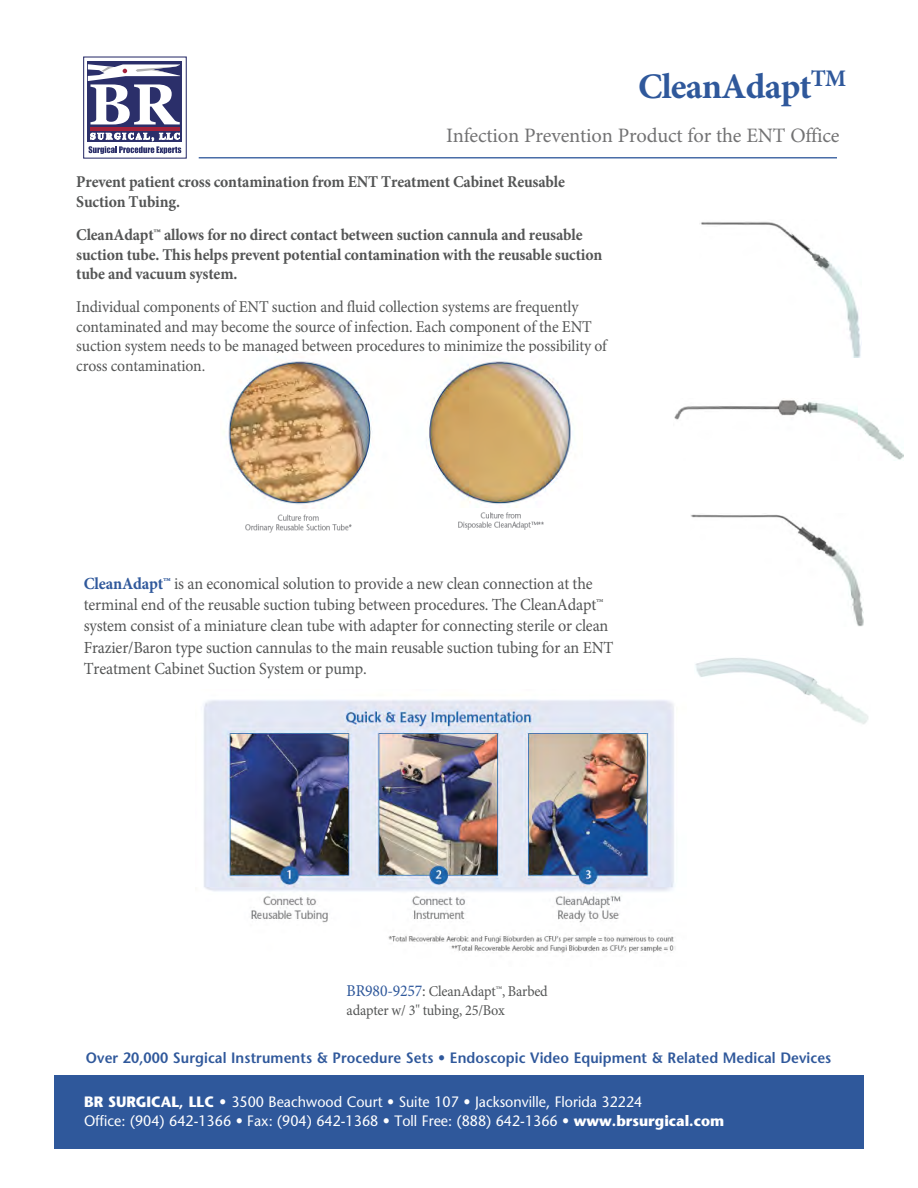
<style>
.page{position:relative;width:918px;height:1188px;background:#fff}
.page>*{position:absolute;margin:0;border:0;box-sizing:border-box;transform-origin:0 0}
.t1{font:700 36px "Minion Pro";letter-spacing:-.025em;color:#2f589b}
.t2{font:20.55px "Minion Pro";letter-spacing:-.01em;color:#727273}
.t3{font:16.95px/21.3px "Minion Pro";letter-spacing:-.01em;color:#545555;scale:.95 1}
.t4{font:700 16.5px/19.6px "Minion Pro";letter-spacing:-.01em;color:#545555;scale:.95 1}
.t5{font:16.5px/19.5px "Minion Pro";letter-spacing:-.01em;color:#545555;scale:.95 1}
.t6{font:15px "Stone Sans";color:#fff;scale:.95 1}
.t7{font:600 15px "Stone Sans";letter-spacing:.005em;color:#2f589b;scale:.95 1}
.t8{font:15px/18.8px "Minion Pro";letter-spacing:-.015em;color:#545555;scale:.95 1}
.s1{font-weight:700;color:#2f589b}
.s2{font-size:16.5px;color:#2f589b}
.s3{font-size:16.5px}
.s4{font-weight:700}
</style>
<div class="page">
<div style="left:83px;top:56px;width:104px;height:103px;border:1px solid #2b2f6a"></div>
<div style="left:88px;top:61px;width:94px;height:81px;background:linear-gradient(to right,#2b2f6a,#2b2f6a)"></div>
<hr style="left:90px;top:127px;width:90px;height:4px;background:#a4223b">
<svg style="left:88px;top:64px;width:92px;height:60px"></svg>
<svg style="left:88px;top:133px;width:93px;height:21px"></svg>
<hr style="left:199px;top:157px;width:638px;height:1px;background:#2f589b">
<div style="left:54px;top:1075px;width:809px;height:73px;background:#2f589b"></div>
<img style="left:695px;top:658px;width:173px;height:66px">
<img style="left:700px;top:221px;width:161px;height:136px">
<img style="left:674px;top:400px;width:229px;height:60px">
<img style="left:690px;top:514px;width:174px;height:112px">
<img style="left:224px;top:361px;width:348px;height:147px">
<img style="left:203px;top:700px;width:473px;height:253px">
<img style="left:245px;top:514px;width:107px;height:19px">
<img style="left:458px;top:512px;width:86px;height:18px">
<p class="t1" style="left:638px;top:61px;width:210px">CleanAdapt<sup>TM</sup></p>
<p class="t2" style="left:446px;top:122px;width:395px">Infection Prevention Product for the ENT Office</p>
<p class="t4" style="left:76px;top:172px;width:516px">Prevent patient cross contamination from ENT Treatment Cabinet Reusable<br>Suction Tubing.</p>
<p class="t4" style="left:76px;top:225px;width:555px">CleanAdapt™ allows for no direct contact between suction cannula and reusable suction tube. This helps prevent potential contamination with the reusable suction tube and vacuum system.</p>
<p class="t5" style="left:76px;top:297px;width:560px">Individual components of ENT suction and fluid collection systems are frequently contaminated and may become the source of infection. Each component of the ENT suction system needs to be managed between procedures to minimize the possibility of cross contamination.</p>
<p class="t3" style="left:84px;top:573px;width:559px"><span class="s1">CleanAdapt™</span> is an economical solution to provide a new clean connection at the terminal end of the reusable suction tubing between procedures. The CleanAdapt™ system consist of a miniature clean tube with adapter for connecting sterile or clean Frazier/Baron type suction cannulas to the main reusable suction tubing for an ENT Treatment Cabinet Suction System or pump.</p>
<p class="t8" style="left:347px;top:982px;width:213px"><span class="s2">BR980-9257</span><span class="s3">:</span> CleanAdapt™, Barbed adapter w/ 3" tubing, 25/Box</p>
<p class="t7" style="left:86px;top:1049px;width:786px">Over 20,000 Surgical Instruments &amp; Procedure Sets • Endoscopic Video Equipment &amp; Related Medical Devices</p>
<p class="t6" style="left:84px;top:1093px;width:589px"><span class="s4">BR SURGICAL, LLC •</span> 3500 Beachwood Court • Suite 107 • Jacksonville, Florida 32224</p>
<p class="t6" style="left:84px;top:1112px;width:675px">Office: (904) 642-1366 • Fax: (904) 642-1368 • Toll Free: (888) 642-1366 • <span class="s4">www.brsurgical.com</span></p>
</div>
